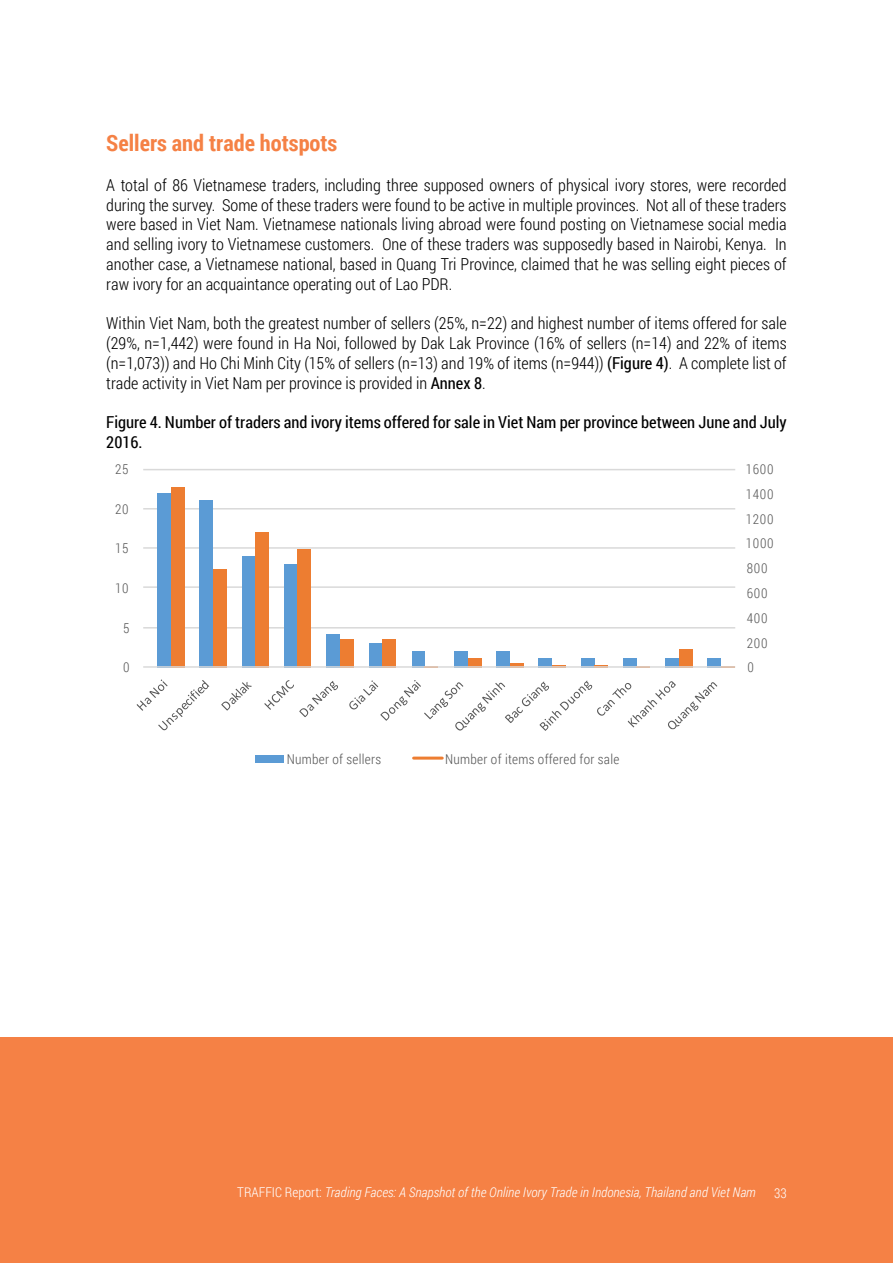
<style>
.page{position:relative;width:893px;height:1263px;background:#fff}
.page>*{position:absolute;margin:0;border:0;box-sizing:border-box;transform-origin:0 0}
.t1{font:700 22.5px "Roboto Condensed";color:#f58145}
.t2{font:300 16.5px/19.8px "Roboto Condensed";color:#000;text-align:justify}
.t3{font:16.5px/19.8px "Roboto Condensed";color:#000}
.t4{font:italic 300 13.5px "Roboto Condensed";color:#fff}
.t5{font:300 13.5px "Roboto Condensed";letter-spacing:.02em;color:#595959}
.t6{font:300 13.5px "Roboto Condensed";color:#fff}
.s1{font-weight:400}
.s2{font-style:normal}
</style>
<div class="page">
<svg style="left:136px;top:469px;width:599px;height:294px"></svg>
<div style="left:0;top:1037px;width:893px;height:226px;background:#f58145"></div>
<h1 class="t1" style="left:106px;top:127px;width:233px">Sellers and trade hotspots</h1>
<p class="t2" style="left:106px;top:174px;width:682px">A total of 86 Vietnamese traders, including three supposed owners of physical ivory stores, were recorded during the survey. Some of these traders were found to be active in multiple provinces. Not all of these traders were based in Viet Nam. Vietnamese nationals living abroad were found posting on Vietnamese social media and selling ivory to Vietnamese customers. One of these traders was supposedly based in Nairobi, Kenya. In another case, a Vietnamese national, based in Quang Tri Province, claimed that he was selling eight pieces of raw ivory for an acquaintance operating out of Lao PDR.</p>
<p class="t2" style="left:106px;top:313px;width:682px">Within Viet Nam, both the greatest number of sellers (25%, n=22) and highest number of items offered for sale (29%, n=1,442) were found in Ha Noi, followed by Dak Lak Province (16% of sellers (n=14) and 22% of items (n=1,073)) and Ho Chi Minh City (15% of sellers (n=13) and 19% of items (n=944)) <span class="s1">(Figure 4)</span>. A complete list of trade activity in Viet Nam per province is provided in <span class="s1">Annex 8</span>.</p>
<p class="t3" style="left:106px;top:412px;width:682px">Figure 4. Number of traders and ivory items offered for sale in Viet Nam per province between June and July<br>2016.</p>
<p class="t5" style="left:115px;top:460px;width:15px">25</p>
<p class="t5" style="left:115px;top:500px;width:15px">20</p>
<p class="t5" style="left:115px;top:539px;width:15px">15</p>
<p class="t5" style="left:115px;top:579px;width:15px">10</p>
<p class="t5" style="left:123px;top:618px;width:8px">5</p>
<p class="t5" style="left:123px;top:658px;width:8px">0</p>
<p class="t5" style="left:287px;top:749px;width:96px">Number of sellers</p>
<p class="t5" style="left:445px;top:749px;width:176px">Number of items offered for sale</p>
<p class="t5" style="left:746px;top:460px;width:29px">1600</p>
<p class="t5" style="left:746px;top:485px;width:29px">1400</p>
<p class="t5" style="left:746px;top:509px;width:29px">1200</p>
<p class="t5" style="left:746px;top:534px;width:29px">1000</p>
<p class="t5" style="left:747px;top:559px;width:22px">800</p>
<p class="t5" style="left:747px;top:584px;width:22px">600</p>
<p class="t5" style="left:747px;top:609px;width:22px">400</p>
<p class="t5" style="left:747px;top:633px;width:22px">200</p>
<p class="t5" style="left:748px;top:658px;width:8px">0</p>
<p class="t4" style="left:237px;top:1183px;width:520px"><span class="s2">TRAFFIC Report:</span> Trading Faces: A Snapshot of the Online Ivory Trade in Indonesia, Thailand and Viet Nam</p>
<p class="t6" style="left:774px;top:1183px;width:14px">33</p>
</div>
